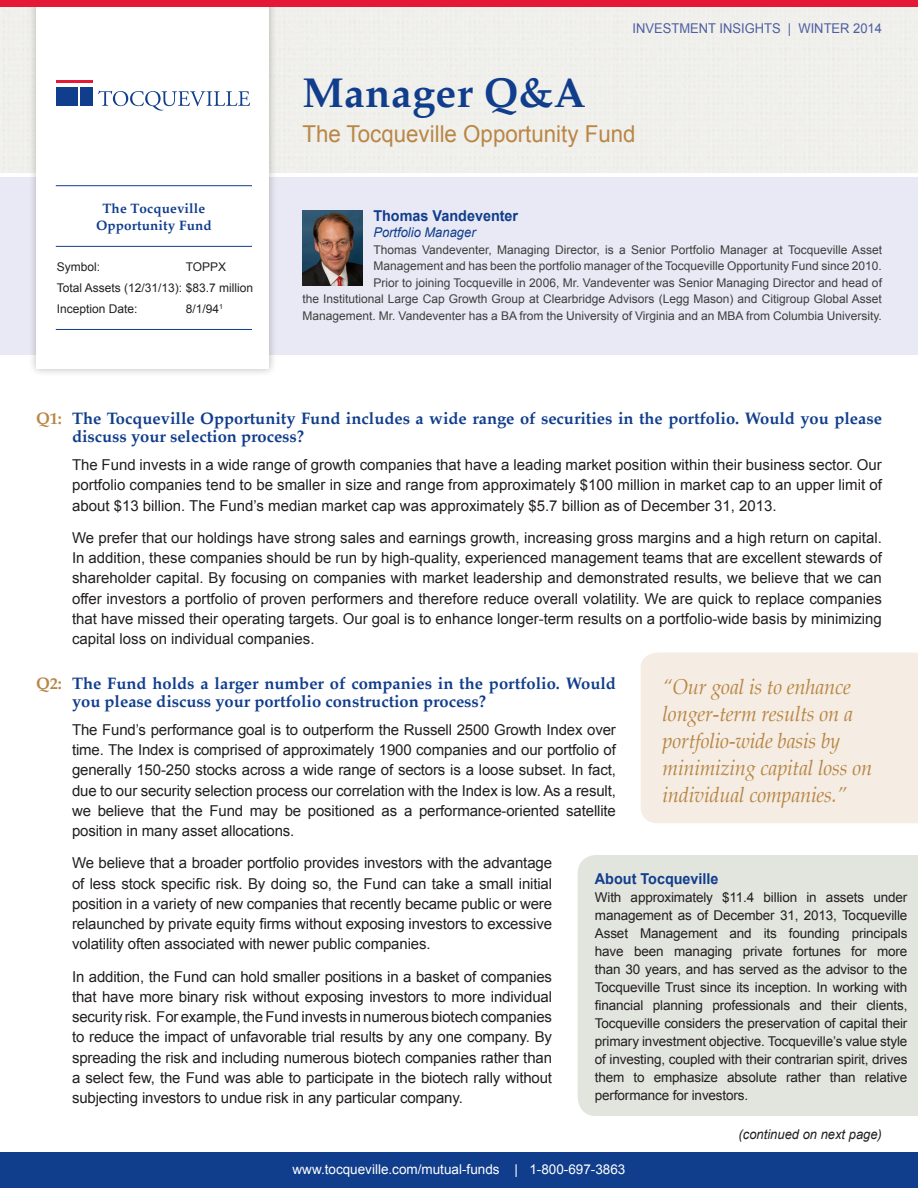
<style>
.page{position:relative;width:918px;height:1188px;background:#fff}
.page>*{position:absolute;margin:0;border:0;box-sizing:border-box;transform-origin:0 0}
.t1{font:700 41.4px "Palatino";letter-spacing:.01em;color:#103d8c}
.t2{font:23.25px "Arial";color:#b98646;scale:.96 1}
.t3{font:italic 21px/27px "Palatino";letter-spacing:-.01em;color:#b98646;scale:.96 1}
.t4{font:700 16.5px/18px "Palatino";color:#103d8c}
.t5{font:15px/20.2px "Arial";letter-spacing:-.01em;color:#231f20;text-align:justify}
.t6{font:700 15px "Arial";color:#103d8c;scale:.96 1}
.t7{font:13.5px/18px "Arial";letter-spacing:-.01em;color:#231f20;text-align:justify}
.t8{font:13.5px "Arial";color:#fff}
.t9{font:700 13.5px/16.2px "Palatino";letter-spacing:.01em;color:#103d8c;text-align:center}
.t10{font:13.5px "Arial";color:#4d5ea1;scale:.96 1}
.t11{font:italic 13.5px "Arial";color:#231f20;scale:.96 1}
.t12{font:italic 13.5px "Arial";color:#103d8c;scale:.96 1}
.t13{font:12px/16.5px "Arial";color:#3e3e3f;text-align:right}
.t14{font:12px/21px "Arial";color:#231f20}
.s1{color:#b98646}
</style>
<div class="page">
<div style="left:0;top:177px;width:918px;height:178px;background:#e8e9f4"></div>
<div style="left:0;top:1152px;width:918px;height:36px;background:#103d8c"></div>
<div style="left:28px;top:0;width:249px;height:377px;background:#231f20;opacity:.3"></div>
<div style="left:37px;top:0;width:232px;height:369px;background:#fff"></div>
<hr style="left:56px;top:185px;width:196px;height:1px;background:#103d8c">
<hr style="left:56px;top:246px;width:196px;height:1px;background:#103d8c">
<hr style="left:56px;top:80px;width:37px;height:3px;background:#e51836">
<div style="left:56px;top:87px;width:22px;height:19px;background:#103d8c"></div>
<div style="left:81px;top:87px;width:12px;height:19px;background:#103d8c"></div>
<svg style="left:98px;top:91px;width:152px;height:20px"></svg>
<div style="left:0;top:0;width:918px;height:7px;background:#e51836"></div>
<img style="left:302px;top:211px;width:61px;height:74px">
<div style="left:578px;top:855px;width:340px;height:261px;background:#e2e4de"></div>
<div style="left:641px;top:652px;width:277px;height:171px;background:#f5ede3"></div>
<hr style="left:56px;top:329px;width:196px;height:1px;background:#103d8c">
<p class="t10" style="left:633px;top:20px;width:261px">INVESTMENT INSIGHTS | WINTER 2014</p>
<p class="t9" style="left:96px;top:200px;width:117px">The Tocqueville<br>Opportunity Fund</p>
<p class="t14" style="left:57px;top:257px;width:45px">Symbol:</p>
<p class="t14" style="left:57px;top:257px;width:198px;text-indent:129px">TOPPX<br>Total Assets (12/31/13): $83.7 million<br>Inception Date:</p>
<p class="t14" style="left:186px;top:299px;width:39px">8/1/94<sup>1</sup></p>
<h1 class="t1" style="left:302px;top:58px;width:285px">Manager Q&amp;A</h1>
<h2 class="t2" style="left:302px;top:118px;width:349px">The Tocqueville Opportunity Fund</h2>
<p class="t6" style="left:373px;top:205px;width:152px">Thomas Vandeventer</p>
<p class="t12" style="left:373px;top:224px;width:108px">Portfolio Manager</p>
<p class="t13" style="left:302px;top:241px;width:581px">Thomas Vandeventer, Managing Director, is a Senior Portfolio Manager at Tocqueville Asset Management and has been the portfolio manager of the Tocqueville Opportunity Fund since 2010.<br>Prior to joining Tocqueville in 2006, Mr. Vandeventer was Senior Managing Director and head of<br>the Institutional Large Cap Growth Group at Clearbridge Advisors (Legg Mason) and Citigroup Global Asset Management. Mr. Vandeventer has a BA from the University of Virginia and an MBA from Columbia University.</p>
<p class="t4" style="left:72px;top:409px;width:812px;text-indent:-36px"><span class="s1">Q1:</span> The Tocqueville Opportunity Fund includes a wide range of securities in the portfolio. Would you please discuss your selection process?</p>
<p class="t5" style="left:72px;top:455px;width:811px">The Fund invests in a wide range of growth companies that have a leading market position within their business sector. Our portfolio companies tend to be smaller in size and range from approximately $100 million in market cap to an upper limit of about $13 billion. The Fund’s median market cap was approximately $5.7 billion as of December 31, 2013.</p>
<p class="t5" style="left:72px;top:528px;width:812px">We prefer that our holdings have strong sales and earnings growth, increasing gross margins and a high return on capital.<br>In addition, these companies should be run by high-quality, experienced management teams that are excellent stewards of shareholder capital. By focusing on companies with market leadership and demonstrated results, we believe that we can offer investors a portfolio of proven performers and therefore reduce overall volatility. We are quick to replace companies that have missed their operating targets. Our goal is to enhance longer-term results on a portfolio-wide basis by minimizing capital loss on individual companies.</p>
<p class="t4" style="left:72px;top:674px;width:546px;text-indent:-36px"><span class="s1">Q2:</span> The Fund holds a larger number of companies in the portfolio. Would you please discuss your portfolio construction process?</p>
<p class="t5" style="left:72px;top:720px;width:545px">The Fund’s performance goal is to outperform the Russell 2500 Growth Index over time. The Index is comprised of approximately 1900 companies and our portfolio of generally 150-250 stocks across a wide range of sectors is a loose subset. In fact, due to our security selection process our correlation with the Index is low. As a result, we believe that the Fund may be positioned as a performance-oriented satellite position in many asset allocations.</p>
<p class="t5" style="left:72px;top:853px;width:482px">We believe that a broader portfolio provides investors with the advantage of less stock specific risk. By doing so, the Fund can take a small initial position in a variety of new companies that recently became public or were relaunched by private equity firms without exposing investors to excessive volatility often associated with newer public companies.</p>
<p class="t5" style="left:72px;top:966px;width:482px">In addition, the Fund can hold smaller positions in a basket of companies that have more binary risk without exposing investors to more individual security risk. For example, the Fund invests in numerous biotech companies to reduce the impact of unfavorable trial results by any one company. By spreading the risk and including numerous biotech companies rather than a select few, the Fund was able to participate in the biotech rally without subjecting investors to undue risk in any particular company.</p>
<p class="t3" style="left:663px;top:674px;width:220px">“Our goal is to enhance longer-term results on a portfolio-wide basis by minimizing capital loss on individual companies.”</p>
<p class="t6" style="left:595px;top:869px;width:130px">About Tocqueville</p>
<p class="t7" style="left:595px;top:888px;width:314px">With approximately $11.4 billion in assets under management as of December 31, 2013, Tocqueville Asset Management and its founding principals have been managing private fortunes for more than 30 years, and has served as the advisor to the Tocqueville Trust since its inception. In working with financial planning professionals and their clients, Tocqueville considers the preservation of capital their primary investment objective. Tocqueville’s value style of investing, coupled with their contrarian spirit, drives them to emphasize absolute rather than relative performance for investors.</p>
<p class="t8" style="left:293px;top:1160px;width:334px">www.tocqueville.com/mutual-funds | 1-800-697-3863</p>
<p class="t11" style="left:739px;top:1125px;width:151px">(continued on next page)</p>
</div>
